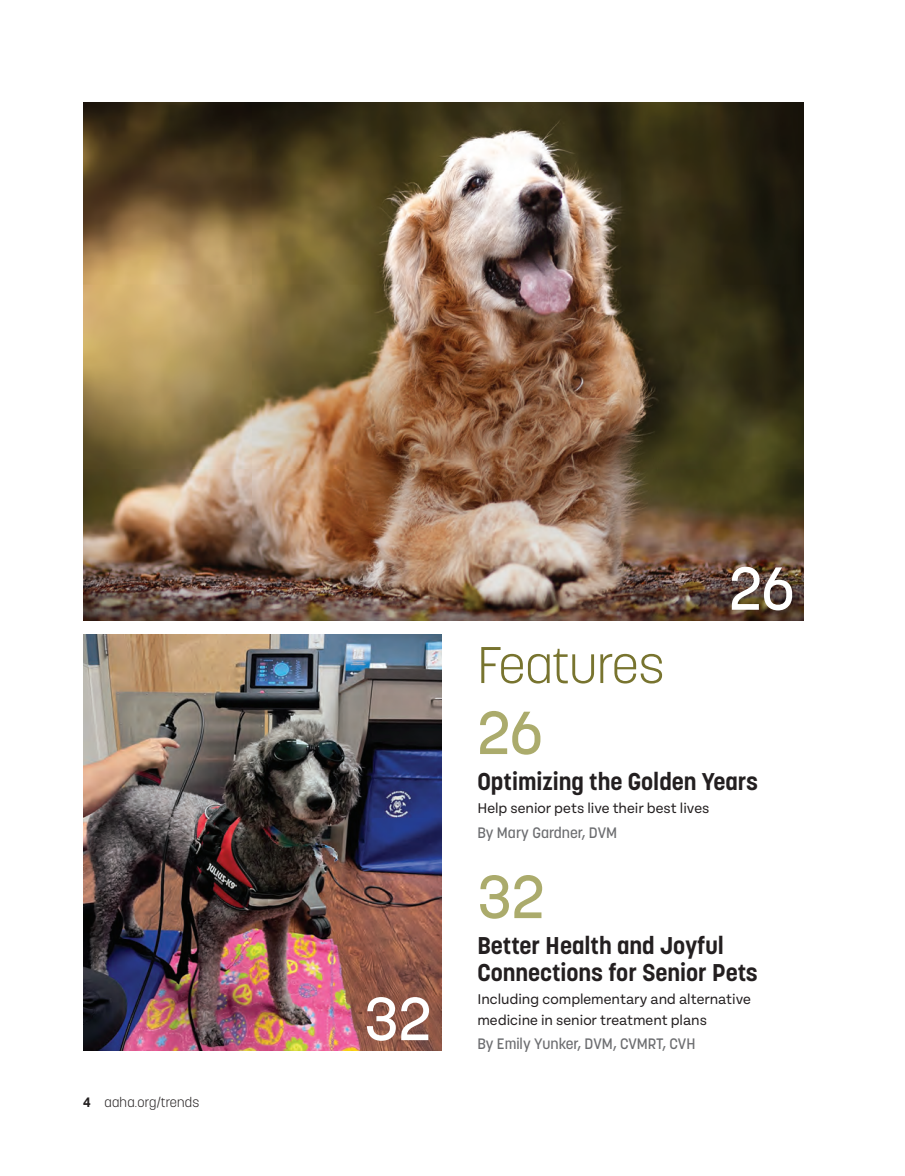
<style>
.page{position:relative;width:905px;height:1176px;background:#fff}
.page>*{position:absolute;margin:0;border:0;box-sizing:border-box;transform-origin:0 0}
.t1{font:500 60px "Korolev";color:#fff}
.t2{font:500 60px "Korolev";color:#abab6c}
.t3{font:300 51px "Korolev";color:#78742f}
.t4{font:700 24px/27px "Korolev";color:#231f20}
.t5{font:15px/20.2px "Tenon";color:#231f20}
.t6{font:500 15px "Korolev";color:#6c6d70}
.t7{font:300 13.5px "Korolev";letter-spacing:.02em;color:#231f20}
.s1{font-weight:700}
</style>
<div class="page">
<img style="left:83px;top:102px;width:720px;height:518px">
<img style="left:83px;top:634px;width:358px;height:416px">
<p class="t7" style="left:83px;top:1093px;width:118px"><span class="s1">4</span> aaha.org/trends</p>
<h1 class="t1" style="left:364px;top:980px;width:70px">32</h1>
<h1 class="t1" style="left:729px;top:550px;width:67px">26</h1>
<h2 class="t3" style="left:477px;top:632px;width:188px">Features</h2>
<h1 class="t2" style="left:477px;top:695px;width:67px">26</h1>
<h3 class="t4" style="left:477px;top:768px;width:282px">Optimizing the Golden Years</h3>
<p class="t5" style="left:477px;top:798px;width:233px">Help senior pets live their best lives</p>
<p class="t6" style="left:477px;top:823px;width:141px">By Mary Gardner, DVM</p>
<h1 class="t2" style="left:477px;top:858px;width:70px">32</h1>
<h3 class="t4" style="left:477px;top:932px;width:282px">Better Health and Joyful<br>Connections for Senior Pets</h3>
<p class="t5" style="left:477px;top:989px;width:275px">Including complementary and alternative medicine in senior treatment plans</p>
<p class="t6" style="left:477px;top:1034px;width:219px">By Emily Yunker, DVM, CVMRT, CVH</p>
</div>
